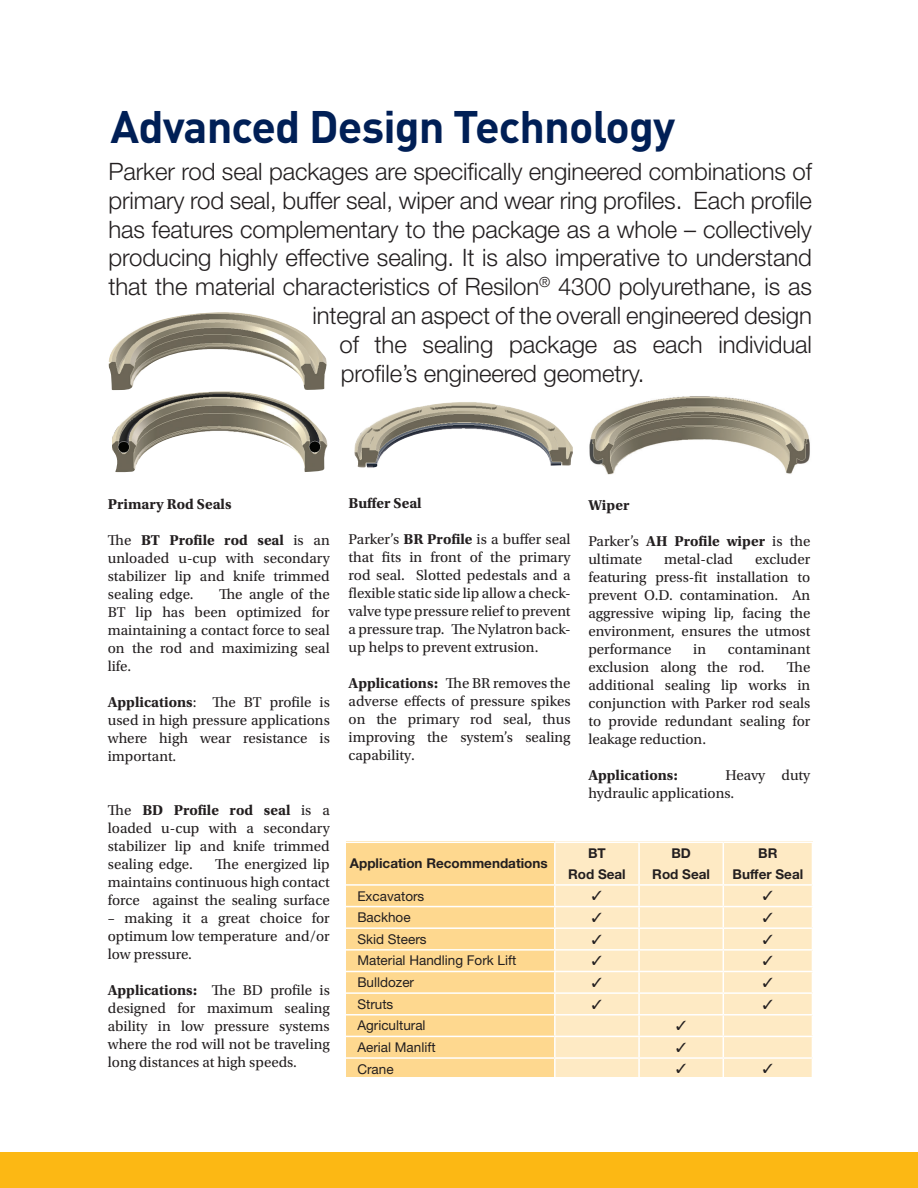
<style>
.page{position:relative;width:918px;height:1188px;background:#fff}
.page>*{position:absolute;margin:0;border:0;box-sizing:border-box;transform-origin:0 0}
.t1{font:700 45px "DINOT";letter-spacing:-.02em;color:#001f56}
.t2{font:300 24px "Helvetica Neue LT Std";letter-spacing:-.005em;color:#231f20}
.t3{font:15px/18px "Utopia Std";color:#231f20;text-align:justify}
.t4{font:700 15px "Utopia Std";color:#231f20}
.t5{font:13.5px "Helvetica Neue LT Std";color:#231f20}
.t6{font:700 13.5px "Helvetica Neue LT Std";color:#231f20}
.s1{font-weight:700}
</style>
<div class="page">
<div style="left:0;top:1153px;width:918px;height:35px;background:#fcb814"></div>
<div style="left:346px;top:842px;width:209px;height:235px;background:#fed88f"></div>
<div style="left:555px;top:842px;width:258px;height:235px;background:#feeac4"></div>
<img style="left:112px;top:391px;width:216px;height:81px">
<img style="left:354px;top:402px;width:219px;height:66px">
<img style="left:109px;top:312px;width:218px;height:79px">
<img style="left:589px;top:396px;width:221px;height:79px">
<hr style="left:554px;top:886px;width:2px;height:20px;background:#fff">
<hr style="left:638px;top:886px;width:2px;height:20px;background:#fff">
<hr style="left:343px;top:906px;width:212px;height:1px;background:#fff">
<hr style="left:555px;top:906px;width:84px;height:1px;background:#fff">
<hr style="left:554px;top:907px;width:2px;height:20px;background:#fff">
<hr style="left:639px;top:906px;width:84px;height:1px;background:#fff">
<hr style="left:638px;top:907px;width:2px;height:20px;background:#fff">
<hr style="left:723px;top:906px;width:90px;height:1px;background:#fff">
<hr style="left:343px;top:927px;width:212px;height:2px;background:#fff">
<hr style="left:555px;top:927px;width:84px;height:2px;background:#fff">
<hr style="left:554px;top:929px;width:2px;height:20px;background:#fff">
<hr style="left:639px;top:927px;width:84px;height:2px;background:#fff">
<hr style="left:638px;top:929px;width:2px;height:20px;background:#fff">
<hr style="left:723px;top:927px;width:90px;height:2px;background:#fff">
<hr style="left:343px;top:949px;width:212px;height:2px;background:#fff">
<hr style="left:555px;top:949px;width:84px;height:2px;background:#fff">
<hr style="left:554px;top:951px;width:2px;height:20px;background:#fff">
<hr style="left:639px;top:949px;width:84px;height:2px;background:#fff">
<hr style="left:638px;top:951px;width:2px;height:20px;background:#fff">
<hr style="left:723px;top:949px;width:90px;height:2px;background:#fff">
<hr style="left:343px;top:971px;width:212px;height:1px;background:#fff">
<hr style="left:555px;top:971px;width:84px;height:1px;background:#fff">
<hr style="left:554px;top:972px;width:2px;height:20px;background:#fff">
<hr style="left:639px;top:971px;width:84px;height:1px;background:#fff">
<hr style="left:638px;top:972px;width:2px;height:20px;background:#fff">
<hr style="left:723px;top:971px;width:90px;height:1px;background:#fff">
<hr style="left:343px;top:992px;width:212px;height:2px;background:#fff">
<hr style="left:555px;top:992px;width:84px;height:2px;background:#fff">
<hr style="left:554px;top:994px;width:2px;height:20px;background:#fff">
<hr style="left:639px;top:992px;width:84px;height:2px;background:#fff">
<hr style="left:638px;top:994px;width:2px;height:20px;background:#fff">
<hr style="left:723px;top:992px;width:90px;height:2px;background:#fff">
<hr style="left:343px;top:1014px;width:212px;height:2px;background:#fff">
<hr style="left:555px;top:1014px;width:84px;height:2px;background:#fff">
<hr style="left:554px;top:1016px;width:2px;height:20px;background:#fff">
<hr style="left:639px;top:1014px;width:84px;height:2px;background:#fff">
<hr style="left:638px;top:1016px;width:2px;height:20px;background:#fff">
<hr style="left:723px;top:1014px;width:90px;height:2px;background:#fff">
<hr style="left:343px;top:1036px;width:212px;height:1px;background:#fff">
<hr style="left:555px;top:1036px;width:84px;height:1px;background:#fff">
<hr style="left:554px;top:1037px;width:2px;height:20px;background:#fff">
<hr style="left:639px;top:1036px;width:84px;height:1px;background:#fff">
<hr style="left:638px;top:1037px;width:2px;height:20px;background:#fff">
<hr style="left:723px;top:1036px;width:90px;height:1px;background:#fff">
<hr style="left:343px;top:1057px;width:212px;height:2px;background:#fff">
<hr style="left:555px;top:1057px;width:84px;height:2px;background:#fff">
<hr style="left:554px;top:1059px;width:2px;height:20px;background:#fff">
<hr style="left:639px;top:1057px;width:84px;height:2px;background:#fff">
<hr style="left:638px;top:1059px;width:2px;height:20px;background:#fff">
<hr style="left:723px;top:1057px;width:90px;height:2px;background:#fff">
<svg style="left:723px;top:886px;width:1px;height:191px"></svg>
<svg style="left:812px;top:886px;width:1px;height:191px"></svg>
<hr style="left:343px;top:842px;width:212px;height:1px;background:#fff">
<hr style="left:555px;top:842px;width:84px;height:1px;background:#fff">
<hr style="left:554px;top:843px;width:2px;height:41px;background:#fff">
<hr style="left:639px;top:842px;width:84px;height:1px;background:#fff">
<hr style="left:638px;top:843px;width:2px;height:41px;background:#fff">
<hr style="left:723px;top:842px;width:90px;height:1px;background:#fff">
<hr style="left:723px;top:843px;width:1px;height:41px;background:#fff">
<hr style="left:812px;top:843px;width:1px;height:41px;background:#fff">
<hr style="left:343px;top:884px;width:212px;height:2px;background:#fff">
<hr style="left:555px;top:884px;width:84px;height:2px;background:#fff">
<hr style="left:639px;top:884px;width:84px;height:2px;background:#fff">
<hr style="left:723px;top:884px;width:90px;height:2px;background:#fff">
<p class="t1" style="left:111px;top:96px;width:566px">Advanced Design Technology</p>
<p class="t2" style="left:108px;top:157px;width:705px">Parker rod seal packages are specifically engineered combinations of</p>
<p class="t2" style="left:108px;top:186px;width:705px">primary rod seal, buffer seal, wiper and wear ring profiles. Each profile</p>
<p class="t2" style="left:108px;top:214px;width:705px">has features complementary to the package as a whole – collectively</p>
<p class="t2" style="left:108px;top:243px;width:705px">producing highly effective sealing. It is also imperative to understand</p>
<p class="t2" style="left:108px;top:272px;width:705px">that the material characteristics of Resilon<sup>®</sup> 4300 polyurethane, is as</p>
<p class="t2" style="left:312px;top:301px;width:501px">integral an aspect of the overall engineered design</p>
<p class="t2" style="left:339px;top:330px;width:474px">of the sealing package as each individual</p>
<p class="t2" style="left:341px;top:358px;width:305px">profile’s engineered geometry.</p>
<p class="t4" style="left:108px;top:496px;width:125px">Primary Rod Seals</p>
<p class="t3" style="left:108px;top:532px;width:224px">The <span class="s1">BT Profile rod seal</span> is an unloaded u-cup with secondary stabilizer lip and knife trimmed sealing edge.</p>
<p class="t3" style="left:108px;top:586px;width:223px;text-indent:111px">The angle of the BT lip has been optimized for maintaining a contact force to seal on the rod and maximizing seal life.</p>
<p class="t3" style="left:108px;top:694px;width:224px"><span class="s1">Applications</span>: The BT profile is used in high pressure applications where high wear resistance is important.</p>
<p class="t3" style="left:108px;top:802px;width:224px">The <span class="s1">BD Profile rod seal</span> is a loaded u-cup with a secondary stabilizer lip and knife trimmed sealing edge.</p>
<p class="t3" style="left:108px;top:856px;width:223px;text-indent:107px">The energized lip maintains continuous high contact force against the sealing surface</p>
<p class="t3" style="left:108px;top:910px;width:224px">– making it a great choice for optimum low temperature and/or low pressure.</p>
<p class="t3" style="left:108px;top:982px;width:224px"><span class="s1">Applications:</span> The BD profile is designed for maximum sealing ability in low pressure systems where the rod will not be traveling long distances at high speeds.</p>
<p class="t4" style="left:349px;top:495px;width:75px">Buffer Seal</p>
<p class="t3" style="left:349px;top:531px;width:224px">Parker’s <span class="s1">BR Profile</span> is a buffer seal that fits in front of the primary rod seal. Slotted pedestals and a flexible static side lip allow a check&shy;valve type pressure relief to prevent a pressure trap. The Nylatron back&shy;up helps to prevent extrusion.</p>
<p class="t3" style="left:349px;top:675px;width:224px"><span class="s1">Applications:</span> The BR removes the adverse effects of pressure spikes on the primary rod seal, thus improving the system’s sealing capability.</p>
<p class="t4" style="left:588px;top:496px;width:43px">Wiper</p>
<p class="t3" style="left:588px;top:532px;width:223px">Parker’s <span class="s1">AH Profile wiper</span> is the ultimate</p>
<p class="t3" style="left:588px;top:550px;width:224px;text-indent:167px">excluder featuring press-fit installation to prevent O.D. contamination. An aggressive wiping lip, facing the environment, ensures the utmost performance</p>
<p class="t3" style="left:664px;top:550px;width:71px">metal-clad</p>
<p class="t3" style="left:588px;top:640px;width:223px;text-indent:140px">contaminant exclusion along the rod.</p>
<p class="t3" style="left:693px;top:640px;width:14px">in</p>
<p class="t3" style="left:588px;top:658px;width:224px;text-indent:198px">The additional sealing lip works in conjunction with Parker rod seals to provide redundant sealing for leakage reduction.</p>
<p class="t4" style="left:588px;top:766px;width:91px">Applications:</p>
<p class="t3" style="left:588px;top:766px;width:224px;text-indent:137px">Heavy duty hydraulic applications.</p>
<p class="t6" style="left:350px;top:855px;width:199px">Application Recommendations</p>
<p class="t5" style="left:357px;top:888px;width:68px">Excavators</p>
<p class="t5" style="left:357px;top:909px;width:55px">Backhoe</p>
<p class="t5" style="left:357px;top:931px;width:71px">Skid Steers</p>
<p class="t5" style="left:357px;top:953px;width:161px">Material Handling Fork Lift</p>
<p class="t5" style="left:357px;top:974px;width:58px">Bulldozer</p>
<p class="t5" style="left:357px;top:996px;width:38px">Struts</p>
<p class="t5" style="left:357px;top:1018px;width:70px">Agricultural</p>
<p class="t5" style="left:357px;top:1039px;width:80px">Aerial Manlift</p>
<p class="t5" style="left:357px;top:1061px;width:38px">Crane</p>
<p class="t6" style="left:588px;top:845px;width:19px">BT</p>
<p class="t6" style="left:568px;top:866px;width:59px">Rod Seal</p>
<p class="t6" style="left:671px;top:845px;width:21px">BD</p>
<p class="t6" style="left:652px;top:866px;width:59px">Rod Seal</p>
<p class="t6" style="left:758px;top:845px;width:21px">BR</p>
<p class="t6" style="left:733px;top:866px;width:72px">Buffer Seal</p>
</div>
